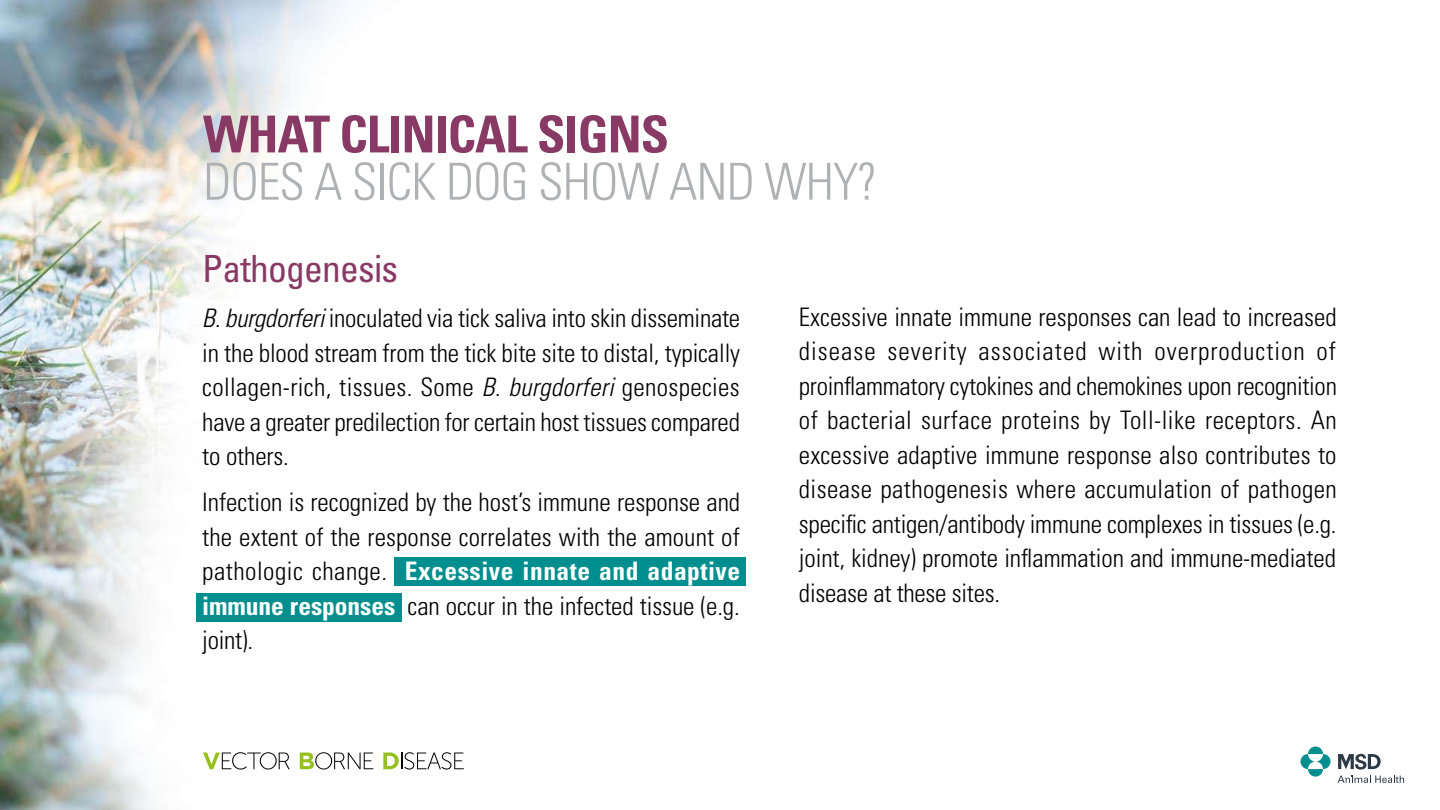
<style>
.page{position:relative;width:1440px;height:810px;background:#fff}
.page>*{position:absolute;margin:0;border:0;box-sizing:border-box;transform-origin:0 0}
.t1{font:300 condensed 51px "Univers LT Std";letter-spacing:-.02em;color:#aeb2b5}
.t2{font:700 condensed 51px "Univers LT Std";letter-spacing:-.02em;color:#883964}
.t3{font:condensed 37.5px "Univers LT Std";letter-spacing:-.02em;color:#883964}
.t4{font:300 condensed 25.5px/34.5px "Univers LT Std";letter-spacing:-.005em;color:#000;text-align:justify}
.s1{font-style:italic}
.s2{font-weight:700;color:#fff}
</style>
<div class="page">
<img style="left:0;top:0;width:536px;height:810px">
<svg style="left:1301px;top:747px;width:30px;height:30px"></svg>
<svg style="left:1338px;top:754px;width:43px;height:16px"></svg>
<svg style="left:1338px;top:776px;width:66px;height:7px"></svg>
<svg style="left:203px;top:752px;width:87px;height:18px"></svg>
<svg style="left:300px;top:752px;width:73px;height:18px"></svg>
<svg style="left:383px;top:752px;width:81px;height:18px"></svg>
<div style="left:394px;top:558px;width:352px;height:28px;background:#008e8e"></div>
<div style="left:196px;top:593px;width:206px;height:29px;background:#008e8e"></div>
<h1 class="t2" style="left:203px;top:103px;width:467px">WHAT CLINICAL SIGNS</h1>
<h1 class="t1" style="left:203px;top:151px;width:676px">DOES A SICK DOG SHOW AND WHY?</h1>
<h2 class="t3" style="left:202px;top:245px;width:197px">Pathogenesis</h2>
<p class="t4" style="left:202px;top:301px;width:539px"><span class="s1">B. burgdorferi</span> inoculated via tick saliva into skin disseminate in the blood stream from the tick bite site to distal, typically collagen-rich, tissues. Some <span class="s1">B. burgdorferi</span> genospecies have a greater predilection for certain host tissues compared to others.</p>
<p class="t4" style="left:202px;top:485px;width:539px">Infection is recognized by the host’s immune response and the extent of the response correlates with the amount of pathologic change. <span class="s2">Excessive innate and adaptive immune responses</span> can occur in the infected tissue (e.g. joint).</p>
<p class="t4" style="left:799px;top:300px;width:540px">Excessive innate immune responses can lead to increased disease severity associated with overproduction of proinflammatory cytokines and chemokines upon recognition of bacterial surface proteins by Toll-like receptors. An excessive adaptive immune response also contributes to disease pathogenesis where accumulation of pathogen specific antigen/antibody immune complexes in tissues (e.g. joint, kidney) promote inflammation and immune-mediated disease at these sites.</p>
</div>
